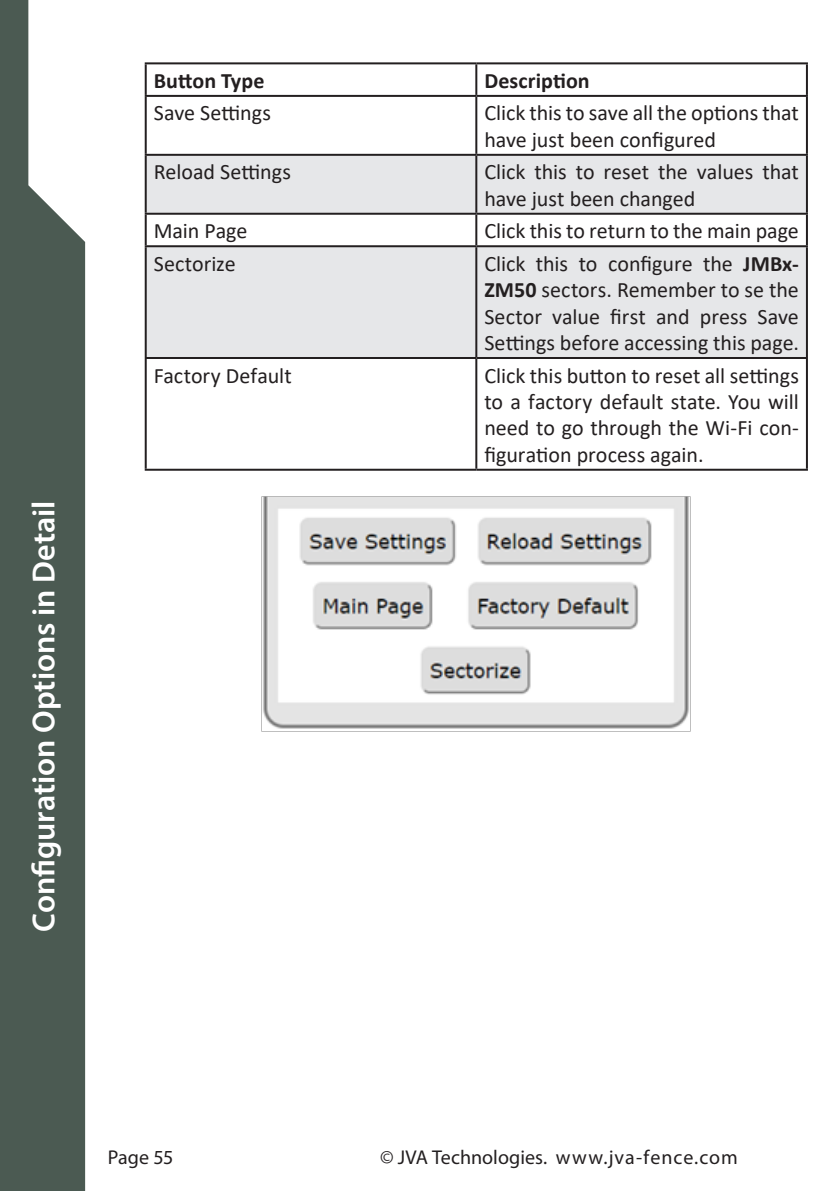
<style>
.page{position:relative;width:840px;height:1191px;background:#fff}
.page>*{position:absolute;margin:0;border:0;box-sizing:border-box;transform-origin:0 0}
.t1{font:600 32px "Myriad Pro";color:#fff}
.JVA_Basic_Paragraph{font:22px/26.4px "Calibri";color:#231f20}
.JVA_Basic_Paragraph-2{font:700 22px "Calibri";letter-spacing:.005em;color:#231f20}
.t2{font:20px "Myriad Pro";letter-spacing:.005em;color:#231f20}
.s1{font-weight:700}
</style>
<div class="page">
<svg style="left:0;top:0;width:85px;height:1191px;background:#5f6d65"></svg>
<svg style="left:147px;top:97px;width:658px;height:372px"></svg>
<svg style="left:147px;top:156px;width:658px;height:201px;fill:#e6e7e9"></svg>
<hr style="left:145px;top:62px;width:331px;height:2px;background:#231f20">
<hr style="left:145px;top:64px;width:2px;height:31px;background:#231f20">
<hr style="left:476px;top:62px;width:331px;height:2px;background:#231f20">
<hr style="left:475px;top:64px;width:2px;height:31px;background:#231f20">
<hr style="left:805px;top:64px;width:2px;height:31px;background:#231f20">
<hr style="left:145px;top:95px;width:331px;height:2px;background:#231f20">
<hr style="left:145px;top:97px;width:2px;height:57px;background:#231f20">
<hr style="left:476px;top:95px;width:331px;height:2px;background:#231f20">
<hr style="left:475px;top:97px;width:2px;height:57px;background:#231f20">
<hr style="left:805px;top:97px;width:2px;height:57px;background:#231f20">
<hr style="left:145px;top:154px;width:331px;height:2px;background:#231f20">
<hr style="left:145px;top:156px;width:2px;height:57px;background:#231f20">
<hr style="left:476px;top:154px;width:331px;height:2px;background:#231f20">
<hr style="left:475px;top:156px;width:2px;height:57px;background:#231f20">
<hr style="left:805px;top:156px;width:2px;height:57px;background:#231f20">
<hr style="left:145px;top:213px;width:331px;height:2px;background:#231f20">
<hr style="left:145px;top:215px;width:2px;height:30px;background:#231f20">
<hr style="left:476px;top:213px;width:331px;height:2px;background:#231f20">
<hr style="left:475px;top:215px;width:2px;height:30px;background:#231f20">
<hr style="left:805px;top:215px;width:2px;height:30px;background:#231f20">
<hr style="left:145px;top:245px;width:331px;height:2px;background:#231f20">
<hr style="left:145px;top:247px;width:2px;height:110px;background:#231f20">
<hr style="left:476px;top:245px;width:331px;height:2px;background:#231f20">
<hr style="left:475px;top:247px;width:2px;height:110px;background:#231f20">
<hr style="left:805px;top:247px;width:2px;height:110px;background:#231f20">
<hr style="left:145px;top:357px;width:331px;height:2px;background:#231f20">
<hr style="left:145px;top:359px;width:2px;height:110px;background:#231f20">
<hr style="left:476px;top:357px;width:331px;height:2px;background:#231f20">
<hr style="left:475px;top:359px;width:2px;height:110px;background:#231f20">
<hr style="left:805px;top:359px;width:2px;height:110px;background:#231f20">
<hr style="left:145px;top:469px;width:331px;height:2px;background:#231f20">
<hr style="left:476px;top:469px;width:331px;height:2px;background:#231f20">
<img style="left:261px;top:496px;width:430px;height:236px">
<h1 class="t1" style="left:23px;top:931px;width:433px;rotate:-90deg">Configuration Options in Detail</h1>
<p class="JVA_Basic_Paragraph-2" style="left:154px;top:65px;width:112px">Button Type</p>
<p class="JVA_Basic_Paragraph-2" style="left:484px;top:65px;width:107px">Description</p>
<p class="JVA_Basic_Paragraph" style="left:154px;top:99px;width:119px">Save Settings</p>
<p class="JVA_Basic_Paragraph" style="left:484px;top:99px;width:316px">Click this to save all the options that have just been configured</p>
<p class="JVA_Basic_Paragraph" style="left:154px;top:158px;width:139px">Reload Settings</p>
<p class="JVA_Basic_Paragraph" style="left:484px;top:158px;width:316px">Click this to reset the values that have just been changed</p>
<p class="JVA_Basic_Paragraph" style="left:154px;top:217px;width:95px">Main Page</p>
<p class="JVA_Basic_Paragraph" style="left:484px;top:217px;width:316px">Click this to return to the main page</p>
<p class="JVA_Basic_Paragraph" style="left:154px;top:250px;width:83px">Sectorize</p>
<p class="JVA_Basic_Paragraph" style="left:484px;top:250px;width:316px;text-align:justify">Click this to configure the <span class="s1">JMBx-ZM50</span> sectors. Remember to se the Sector value first and press Save Settings before accessing this page.</p>
<p class="JVA_Basic_Paragraph" style="left:154px;top:361px;width:139px">Factory Default</p>
<p class="JVA_Basic_Paragraph" style="left:484px;top:361px;width:316px;text-align:justify">Click this button to reset all settings to a factory default state. You will need to go through the Wi-Fi con&shy;figuration process again.</p>
<p class="t2" style="left:108px;top:1145px;width:67px">Page 55</p>
<p class="t2" style="left:380px;top:1145px;width:359px">© JVA Technologies. www.jva-fence.com</p>
</div>
